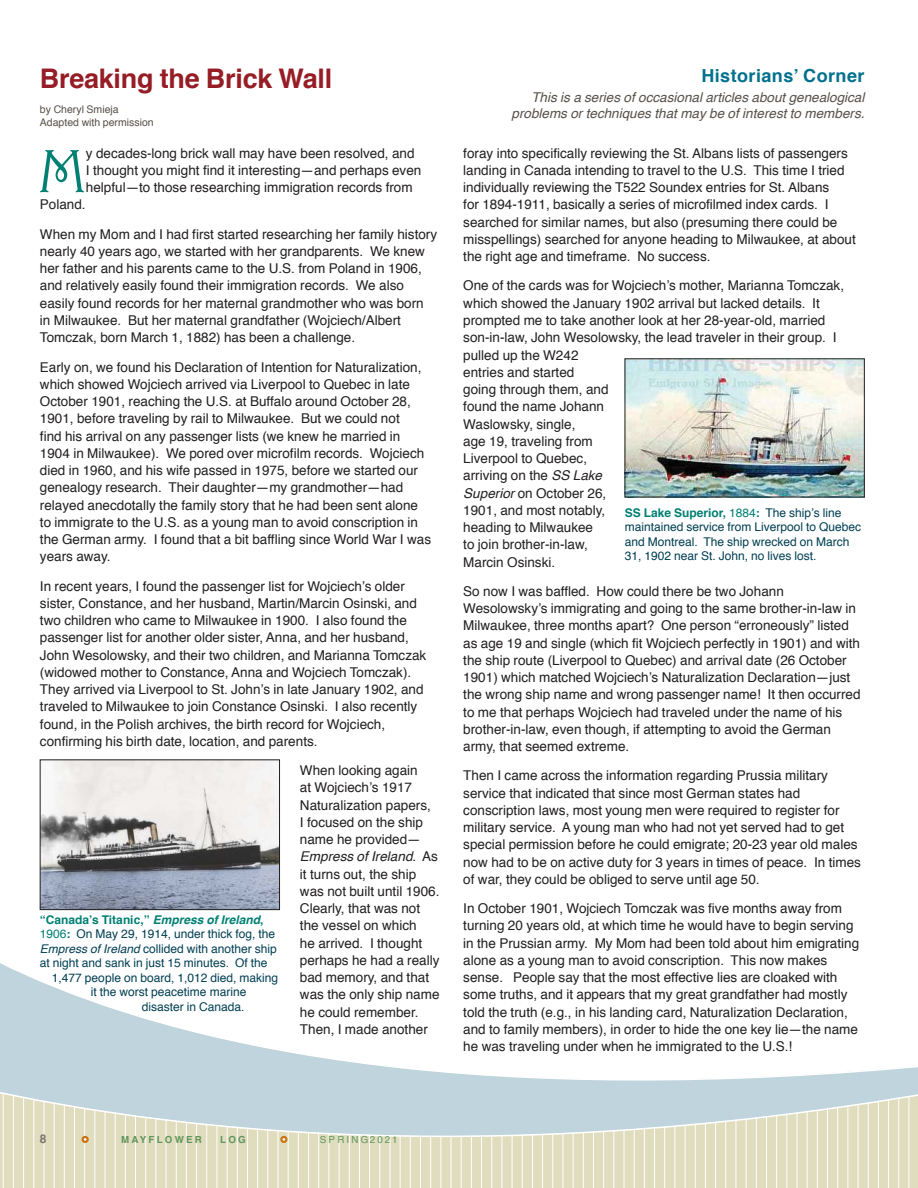
<style>
.page{position:relative;width:918px;height:1188px;background:#fff}
.page>*{position:absolute;margin:0;border:0;box-sizing:border-box;transform-origin:0 0}
.t1{font:61.8px "Harrington";color:#007f73}
.t2{font:700 27px "Helvetica";letter-spacing:-.01em;color:#961d25}
.t3{font:700 18px "Helvetica";letter-spacing:.025em;color:#00718d}
.t4{font:13.5px/17.2px "Helvetica";color:#221f1f}
.t5{font:italic 13.5px/16.5px "Helvetica";color:#58504a;text-align:right}
.t6{font:12px/14.4px "Helvetica";color:#003f53}
.t7{font:700 12px "Helvetica";color:#007f73}
.t8{font:700 12px "Helvetica";color:#7e756f}
.t9{font:10.5px/13.5px "Helvetica";color:#58504a}
.t10{font:700 9.75px "Helvetica";letter-spacing:.23em;color:#61965b}
.t11{font:9.75px "Helvetica";letter-spacing:.23em;color:#61965b}
.s1{font-style:italic}
.s2{color:#007f73}
.s3{font-weight:700;color:#007f73}
</style>
<div class="page">
<img style="left:42px;top:762px;width:236px;height:136px">
<div style="left:40px;top:760px;width:240px;height:150px;border:1px solid #221f1f"></div>
<img style="left:627px;top:361px;width:236px;height:134px">
<svg style="left:0;top:898px;width:918px;height:290px"></svg>
<div style="left:82px;top:1136px;width:7px;height:7px;border:2px solid #cb7616;border-radius:50%"></div>
<div style="left:280px;top:1136px;width:8px;height:7px;border:2px solid #cb7616;border-radius:50%"></div>
<h2 class="t2" style="left:40px;top:57px;width:294px">Breaking the Brick Wall</h2>
<p class="t9" style="left:40px;top:103px;width:115px">by Cheryl Smieja<br>Adapted with permission</p>
<h1 class="t1" style="left:38px;top:135px;width:49px">M</h1>
<p class="t4" style="left:86px;top:145px;width:337px">y decades-long brick wall may have been resolved, and<br>I thought you might find it interesting—and perhaps even helpful—to those researching immigration records from</p>
<p class="t4" style="left:40px;top:191px;width:399px;line-height:29.2px">Poland.<br>When my Mom and I had first started researching her family history</p>
<p class="t4" style="left:40px;top:244px;width:387px">nearly 40 years ago, we started with her grandparents. We knew her father and his parents came to the U.S. from Poland in 1906, and relatively easily found their immigration records. We also easily found records for her maternal grandmother who was born in Milwaukee. But her maternal grandfather (Wojciech/Albert Tomczak, born March 1, 1882) has been a challenge.</p>
<p class="t4" style="left:40px;top:359px;width:393px">Early on, we found his Declaration of Intention for Naturalization, which showed Wojciech arrived via Liverpool to Quebec in late October 1901, reaching the U.S. at Buffalo around October 28, 1901, before traveling by rail to Milwaukee. But we could not<br>find his arrival on any passenger lists (we knew he married in 1904 in Milwaukee). We pored over microfilm records. Wojciech died in 1960, and his wife passed in 1975, before we started our genealogy research. Their daughter—my grandmother—had relayed anecdotally the family story that he had been sent alone to immigrate to the U.S. as a young man to avoid conscription in the German army. I found that a bit baffling since World War I was years away.</p>
<p class="t4" style="left:40px;top:578px;width:388px">In recent years, I found the passenger list for Wojciech’s older sister, Constance, and her husband, Martin/Marcin Osinski, and two children who came to Milwaukee in 1900. I also found the passenger list for another older sister, Anna, and her husband, John Wesolowsky, and their two children, and Marianna Tomczak (widowed mother to Constance, Anna and Wojciech Tomczak).<br>They arrived via Liverpool to St. John’s in late January 1902, and traveled to Milwaukee to join Constance Osinski. I also recently found, in the Polish archives, the birth record for Wojciech, confirming his birth date, location, and parents.</p>
<p class="t4" style="left:300px;top:763px;width:141px">When looking again<br>at Wojciech’s 1917<br>Naturalization papers,<br>I focused on the ship name he provided—<br><span class="s1">Empress of Ireland</span>. As it turns out, the ship was not built until 1906.<br>Clearly, that was not the vessel on which<br>he arrived. I thought perhaps he had a really bad memory, and that was the only ship name he could remember.<br>Then, I made another</p>
<p class="t7" style="left:40px;top:910px;width:225px">“Canada’s Titanic,” <span class="s1">Empress of Ireland</span>,</p>
<p class="t6" style="left:40px;top:928px;width:237px"><span class="s2">1906</span><span class="s3">:</span> On May 29, 1914, under thick fog, the</p>
<p class="t6" style="left:40px;top:942px;width:238px"><span class="s1">Empress of Ireland</span> collided with another ship</p>
<p class="t6" style="left:40px;top:957px;width:229px">at night and sank in just 15 minutes. Of the</p>
<p class="t6" style="left:52px;top:971px;width:228px">1,477 people on board, 1,012 died, making</p>
<p class="t6" style="left:91px;top:986px;width:157px">it the worst peacetime marine</p>
<p class="t6" style="left:142px;top:1000px;width:104px">disaster in Canada.</p>
<h3 class="t3" style="left:701px;top:61px;width:165px">Historians’ Corner</h3>
<p class="t5" style="left:511px;top:90px;width:355px">This is a series of occasional articles about genealogical problems or techniques that may be of interest to members.</p>
<p class="t4" style="left:463px;top:145px;width:394px">foray into specifically reviewing the St. Albans lists of passengers landing in Canada intending to travel to the U.S. This time I tried individually reviewing the T522 Soundex entries for St. Albans<br>for 1894-1911, basically a series of microfilmed index cards. I searched for similar names, but also (presuming there could be misspellings) searched for anyone heading to Milwaukee, at about the right age and timeframe. No success.</p>
<p class="t4" style="left:463px;top:278px;width:382px">One of the cards was for Wojciech’s mother, Marianna Tomczak, which showed the January 1902 arrival but lacked details. It prompted me to take another look at her 28-year-old, married son-in-law, John Wesolowsky, the lead traveler in their group. I pulled up the W242<br>entries and started<br>going through them, and<br>found the name Johann<br>Waslowsky, single,<br>age 19, traveling from<br>Liverpool to Quebec,<br>arriving on the <span class="s1">SS Lake<br>Superior</span> on October 26,<br>1901, and most notably,<br>heading to Milwaukee<br>to join brother-in-law,<br>Marcin Osinski.</p>
<p class="t4" style="left:463px;top:583px;width:399px">So now I was baffled. How could there be two Johann Wesolowsky’s immigrating and going to the same brother-in-law in Milwaukee, three months apart? One person “erroneously” listed as age 19 and single (which fit Wojciech perfectly in 1901) and with the ship route (Liverpool to Quebec) and arrival date (26 October 1901) which matched Wojciech’s Naturalization Declaration—just the wrong ship name and wrong passenger name! It then occurred to me that perhaps Wojciech had traveled under the name of his brother-in-law, even though, if attempting to avoid the German army, that seemed extreme.</p>
<p class="t4" style="left:463px;top:768px;width:399px">Then I came across the information regarding Prussia military service that indicated that since most German states had conscription laws, most young men were required to register for military service. A young man who had not yet served had to get special permission before he could emigrate; 20-23 year old males now had to be on active duty for 3 years in times of peace. In times of war, they could be obliged to serve until age 50.</p>
<p class="t4" style="left:463px;top:901px;width:397px">In October 1901, Wojciech Tomczak was five months away from turning 20 years old, at which time he would have to begin serving in the Prussian army. My Mom had been told about him emigrating alone as a young man to avoid conscription. This now makes sense. People say that the most effective lies are cloaked with some truths, and it appears that my great grandfather had mostly told the truth (e.g., in his landing card, Naturalization Declaration, and to family members), in order to hide the one key lie—the name he was traveling under when he immigrated to the U.S.!</p>
<p class="t6" style="left:625px;top:506px;width:238px"><span class="s3">SS Lake Superior,</span> <span class="s2">1884</span><span class="s3">:</span> The ship’s line maintained service from Liverpool to Quebec and Montreal. The ship wrecked on March 31, 1902 near St. John, no lives lost.</p>
<p class="t8" style="left:40px;top:1134px;width:8px">8</p>
<p class="t10" style="left:121px;top:1136px;width:82px">MAYFLOWER</p>
<p class="t10" style="left:220px;top:1136px;width:27px">LOG</p>
<p class="t11" style="left:320px;top:1135px;width:79px">SPRING 2021</p>
</div>
